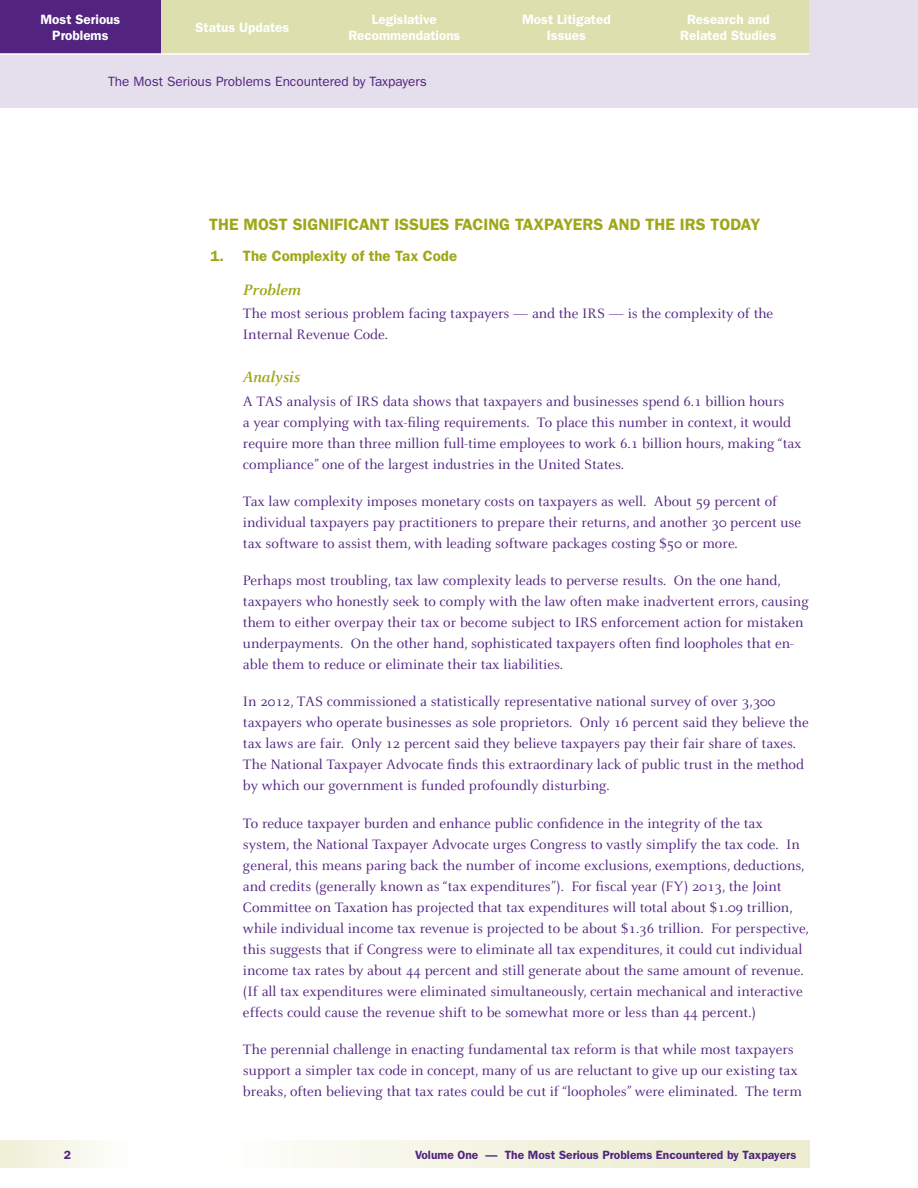
<style>
.page{position:relative;width:918px;height:1188px;background:#fff}
.page>*{position:absolute;margin:0;border:0;box-sizing:border-box;transform-origin:0 0}
.Subhead_1{font:600 16.5px "Franklin Gothic";color:#9fa617}
.Subhead_3-italic{font:italic 700 16.5px "Celeste";color:#9fa617}
.Body_Text{font:15px/21px "Celeste";color:#52247f}
.t1{font:600 15px "Franklin Gothic";color:#9fa617}
.t2{font:600 13.5px/16.5px "Franklin Gothic";color:#fff;text-align:center}
.t3{font:13.5px "Franklin Gothic";color:#52247f}
.t4{font:600 12px "Franklin Gothic";color:#52247f}
</style>
<div class="page">
<hr style="left:917px;top:0;width:1px;height:108px;background:#e5deec">
<div style="left:0;top:0;width:917px;height:108px;background:#e5deec"></div>
<div style="left:0;top:0;width:161px;height:54px;background:#52247f"></div>
<div style="left:161px;top:0;width:162px;height:54px;background:#dde0ae"></div>
<div style="left:323px;top:0;width:162px;height:54px;background:#dde0ae"></div>
<div style="left:647px;top:0;width:162px;height:54px;background:#dde0ae"></div>
<div style="left:485px;top:0;width:162px;height:54px;background:#dde0ae"></div>
<hr style="left:0;top:53px;width:809px;height:2px;background:#fff">
<svg style="left:304px;top:1141px;width:506px;height:27px;background:#f1f2de"></svg>
<div style="left:0;top:1141px;width:148px;height:27px;background:linear-gradient(to right,#eeefd5,#fff)"></div>
<p class="t2" style="left:40px;top:11px;width:81px">Most Serious<br>Problems</p>
<p class="t2" style="left:348px;top:11px;width:114px">Legislative<br>Recommendations</p>
<p class="t2" style="left:522px;top:11px;width:90px">Most Litigated<br>Issues</p>
<p class="t2" style="left:680px;top:11px;width:98px">Research and<br>Related Studies</p>
<p class="t2" style="left:196px;top:19px;width:95px">Status Updates</p>
<p class="t3" style="left:108px;top:74px;width:321px">The Most Serious Problems Encountered by Taxpayers</p>
<p class="Subhead_1" style="left:209px;top:214px;width:553px">THE MOST SIGNIFICANT ISSUES FACING TAXPAYERS AND THE IRS TODAY</p>
<p class="t1" style="left:211px;top:247px;width:248px">1. The Complexity of the Tax Code</p>
<p class="Subhead_3-italic" style="left:243px;top:280px;width:59px">Problem</p>
<p class="Body_Text" style="left:243px;top:304px;width:532px">The most serious problem facing taxpayers — and the IRS — is the complexity of the<br>Internal Revenue Code.</p>
<p class="Subhead_3-italic" style="left:243px;top:368px;width:59px">Analysis</p>
<p class="Body_Text" style="left:243px;top:391px;width:560px">A TAS analysis of IRS data shows that taxpayers and businesses spend 6.1 billion hours<br>a year complying with tax-filing requirements. To place this number in context, it would require more than three million full-time employees to work 6.1 billion hours, making “tax compliance” one of the largest industries in the United States.</p>
<p class="Body_Text" style="left:243px;top:491px;width:560px">Tax law complexity imposes monetary costs on taxpayers as well. About 59 percent of individual taxpayers pay practitioners to prepare their returns, and another 30 percent use tax software to assist them, with leading software packages costing $50 or more.</p>
<p class="Body_Text" style="left:243px;top:570px;width:567px">Perhaps most troubling, tax law complexity leads to perverse results. On the one hand, taxpayers who honestly seek to comply with the law often make inadvertent errors, causing them to either overpay their tax or become subject to IRS enforcement action for mistaken underpayments. On the other hand, sophisticated taxpayers often find loopholes that en&shy;able them to reduce or eliminate their tax liabilities.</p>
<p class="Body_Text" style="left:243px;top:692px;width:567px">In 2012, TAS commissioned a statistically representative national survey of over 3,300 taxpayers who operate businesses as sole proprietors. Only 16 percent said they believe the tax laws are fair. Only 12 percent said they believe taxpayers pay their fair share of taxes.<br>The National Taxpayer Advocate finds this extraordinary lack of public trust in the method by which our government is funded profoundly disturbing.</p>
<p class="Body_Text" style="left:243px;top:813px;width:567px">To reduce taxpayer burden and enhance public confidence in the integrity of the tax system, the National Taxpayer Advocate urges Congress to vastly simplify the tax code. In general, this means paring back the number of income exclusions, exemptions, deductions, and credits (generally known as “tax expenditures”). For fiscal year (FY) 2013, the Joint Committee on Taxation has projected that tax expenditures will total about $1.09 trillion, while individual income tax revenue is projected to be about $1.36 trillion. For perspective, this suggests that if Congress were to eliminate all tax expenditures, it could cut individual income tax rates by about 44 percent and still generate about the same amount of revenue. (If all tax expenditures were eliminated simultaneously, certain mechanical and interactive effects could cause the revenue shift to be somewhat more or less than 44 percent.)</p>
<p class="Body_Text" style="left:243px;top:1039px;width:561px">The perennial challenge in enacting fundamental tax reform is that while most taxpayers support a simpler tax code in concept, many of us are reluctant to give up our existing tax breaks, often believing that tax rates could be cut if “loopholes” were eliminated. The term</p>
<p class="t4" style="left:64px;top:1148px;width:9px">2</p>
<p class="t4" style="left:415px;top:1148px;width:383px">Volume One — The Most Serious Problems Encountered by Taxpayers</p>
</div>
